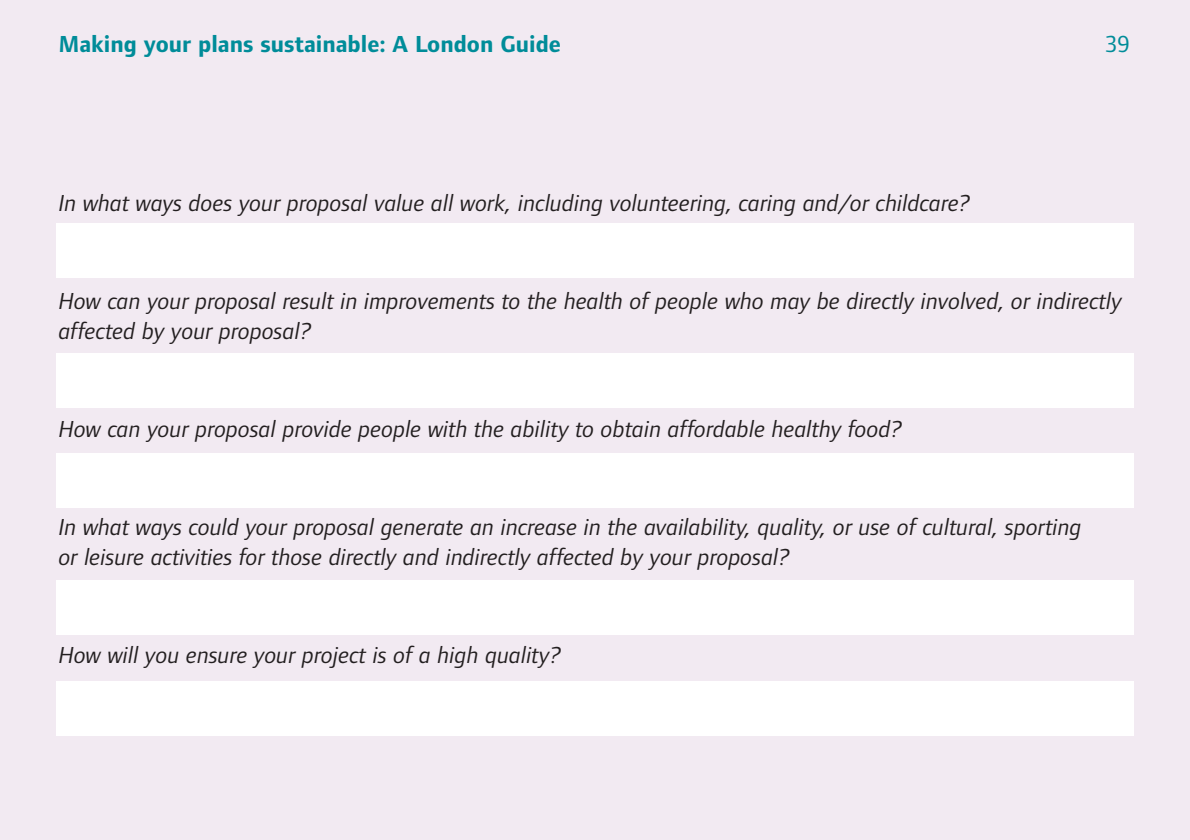
<style>
.page{position:relative;width:1190px;height:840px;background:#f2eaf2}
.page>*{position:absolute;margin:0;border:0;box-sizing:border-box;transform-origin:0 0}
.t1{font:italic 24px/30px "Foundry Form Sans";color:#231f20}
.t2{font:700 24px "Foundry Form Sans";color:#008c99}
.t3{font:24px "Foundry Form Sans";color:#008c99}
</style>
<div class="page">
<div style="left:57px;top:224px;width:1077px;height:54px;background:#fff"></div>
<div style="left:57px;top:353px;width:1077px;height:54px;background:#fff"></div>
<div style="left:57px;top:453px;width:1077px;height:54px;background:#fff"></div>
<div style="left:57px;top:581px;width:1077px;height:54px;background:#fff"></div>
<div style="left:57px;top:681px;width:1077px;height:54px;background:#fff"></div>
<p class="t2" style="left:59px;top:35px;width:504px">Making your plans sustainable: A London Guide</p>
<p class="t3" style="left:1105px;top:35px;width:25px">39</p>
<p class="t1" style="left:59px;top:190px;width:913px">In what ways does your proposal value all work, including volunteering, caring and/or childcare?</p>
<p class="t1" style="left:59px;top:288px;width:1065px">How can your proposal result in improvements to the health of people who may be directly involved, or indirectly affected by your proposal?</p>
<p class="t1" style="left:59px;top:416px;width:845px">How can your proposal provide people with the ability to obtain affordable healthy food?</p>
<p class="t1" style="left:59px;top:514px;width:1025px">In what ways could your proposal generate an increase in the availability, quality, or use of cultural, sporting or leisure activities for those directly and indirectly affected by your proposal?</p>
<p class="t1" style="left:59px;top:642px;width:504px">How will you ensure your project is of a high quality?</p>
</div>
